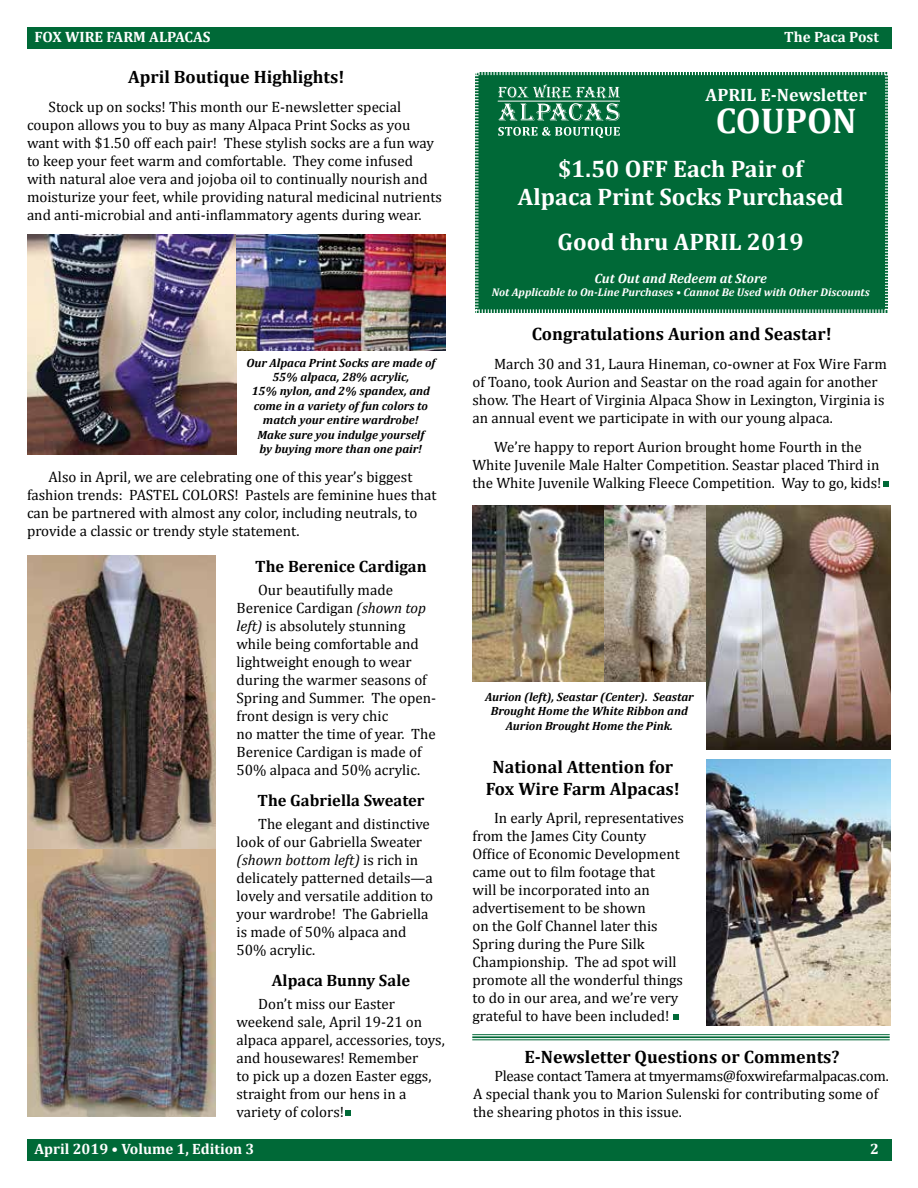
<style>
.page{position:relative;width:918px;height:1188px;background:#fff}
.page>*{position:absolute;margin:0;border:0;box-sizing:border-box;transform-origin:0 0}
.t1{font:700 36px "Cambria";color:#fff}
.t2{font:700 24px/28.8px "Cambria";color:#fff;text-align:center}
.t3{font:700 18px/21.6px "Cambria";color:#000;text-align:center}
.t4{font:700 18px "Cambria";color:#fff}
.t5{font:700 16.5px "Cambria";color:#000}
.t6{font:15px/18px "Cambria";color:#000}
.t7{font:700 15px "Cambria";color:#fff}
.t8{font:italic 700 13.5px "Cambria";color:#fff}
.t9{font:italic 700 12px/14.4px "Cambria";color:#000;text-align:center}
.t10{font:italic 700 11.25px "Cambria";color:#fff}
.s1{font-style:italic}
</style>
<div class="page">
<div style="left:27px;top:1140px;width:864px;height:21px;background:#006937"></div>
<div style="left:27px;top:27px;width:864px;height:21px;background:#006937"></div>
<div style="left:475px;top:72px;width:413px;height:241px;background:#006937"></div>
<svg style="left:498px;top:84px;width:122px;height:37px;background:#43906b"></svg>
<hr style="left:498px;top:101px;width:122px;height:1px;background:#fff">
<svg style="left:498px;top:127px;width:122px;height:11px"></svg>
<img style="left:472px;top:506px;width:235px;height:176px">
<svg style="left:346px;top:1110px;width:5px;height:5px"></svg>
<img style="left:27px;top:234px;width:210px;height:221px">
<img style="left:237px;top:235px;width:209px;height:116px">
<img style="left:27px;top:556px;width:189px;height:561px">
<img style="left:707px;top:505px;width:184px;height:244px">
<svg style="left:883px;top:481px;width:5px;height:5px"></svg>
<svg style="left:673px;top:1015px;width:5px;height:5px"></svg>
<img style="left:706px;top:759px;width:185px;height:266px">
<hr style="left:472px;top:1034px;width:418px;height:1px;background:#006937">
<hr style="left:472px;top:1036px;width:418px;height:2px;background:#006937">
<hr style="left:472px;top:1039px;width:418px;height:1px;background:#006937">
<p class="t7" style="left:35px;top:26px;width:177px">FOX WIRE FARM ALPACAS</p>
<p class="t7" style="left:784px;top:26px;width:96px">The Paca Post</p>
<p class="t3" style="left:128px;top:66px;width:218px">April Boutique Highlights!</p>
<p class="t6" style="left:27px;top:98px;width:417px;text-indent:22px">Stock up on socks! This month our E-newsletter special coupon allows you to buy as many Alpaca Print Socks as you want with $1.50 off each pair! These stylish socks are a fun way to keep your feet warm and comfortable. They come infused with natural aloe vera and jojoba oil to continually nourish and moisturize your feet, while providing natural medicinal nutrients and anti-microbial and anti-inflammatory agents during wear.</p>
<p class="t9" style="left:246px;top:355px;width:190px">Our Alpaca Print Socks are made of<br>55% alpaca, 28% acrylic,<br>15% nylon, and 2% spandex, and come in a variety of fun colors to match your entire wardrobe!<br>Make sure you indulge yourself<br>by buying more than one pair!</p>
<p class="t6" style="left:27px;top:468px;width:411px;text-indent:22px">Also in April, we are celebrating one of this year’s biggest fashion trends: PASTEL COLORS! Pastels are feminine hues that can be partnered with almost any color, including neutrals, to provide a classic or trendy style statement.</p>
<p class="t5" style="left:255px;top:554px;width:173px">The Berenice Cardigan</p>
<p class="t6" style="left:237px;top:581px;width:201px;text-indent:22px">Our beautifully made<br>Berenice Cardigan <span class="s1">(shown top left)</span> is absolutely stunning while being comfortable and lightweight enough to wear during the warmer seasons of<br>Spring and Summer. The open&shy;front design is very chic<br>no matter the time of year. The<br>Berenice Cardigan is made of<br>50% alpaca and 50% acrylic.</p>
<p class="t5" style="left:257px;top:788px;width:169px">The Gabriella Sweater</p>
<p class="t6" style="left:237px;top:815px;width:198px;text-indent:22px">The elegant and distinctive look of our Gabriella Sweater <span class="s1">(shown bottom left)</span> is rich in delicately patterned details—a lovely and versatile addition to your wardrobe! The Gabriella is made of 50% alpaca and<br>50% acrylic.</p>
<p class="t5" style="left:272px;top:968px;width:140px">Alpaca Bunny Sale</p>
<p class="t6" style="left:237px;top:995px;width:210px;text-indent:22px">Don’t miss our Easter weekend sale, April 19-21 on alpaca apparel, accessories, toys, and housewares! Remember<br>to pick up a dozen Easter eggs, straight from our hens in a variety of colors!</p>
<p class="t4" style="left:706px;top:82px;width:163px">APRIL E-Newsletter</p>
<h1 class="t1" style="left:716px;top:95px;width:142px">COUPON</h1>
<h2 class="t2" style="left:518px;top:153px;width:327px">$1.50 OFF Each Pair of<br>Alpaca Print Socks Purchased</h2>
<h2 class="t2" style="left:558px;top:227px;width:248px">Good thru APRIL 2019</h2>
<p class="t8" style="left:595px;top:269px;width:174px">Cut Out and Redeem at Store</p>
<p class="t10" style="left:492px;top:285px;width:380px">Not Applicable to On-Line Purchases • Cannot Be Used with Other Discounts</p>
<p class="t3" style="left:532px;top:323px;width:302px">Congratulations Aurion and Seastar!</p>
<p class="t6" style="left:472px;top:355px;width:416px;text-indent:22px">March 30 and 31, Laura Hineman, co-owner at Fox Wire Farm of Toano, took Aurion and Seastar on the road again for another show. The Heart of Virginia Alpaca Show in Lexington, Virginia is an annual event we participate in with our young alpaca.</p>
<p class="t6" style="left:472px;top:438px;width:411px;text-align:center">We’re happy to report Aurion brought home Fourth in the<br>White Juvenile Male Halter Competition. Seastar placed Third in the White Juvenile Walking Fleece Competition. Way to go, kids!</p>
<p class="t9" style="left:485px;top:689px;width:210px">Aurion (left), Seastar (Center). Seastar<br>Brought Home the White Ribbon and<br>Aurion Brought Home the Pink.</p>
<p class="t3" style="left:486px;top:755px;width:195px">National Attention for<br>Fox Wire Farm Alpacas!</p>
<p class="t6" style="left:472px;top:809px;width:213px;text-indent:22px">In early April, representatives from the James City County<br>Office of Economic Development came out to film footage that<br>will be incorporated into an advertisement to be shown<br>on the Golf Channel later this<br>Spring during the Pure Silk<br>Championship. The ad spot will promote all the wonderful things to do in our area, and we’re very grateful to have been included!</p>
<p class="t3" style="left:524px;top:1046px;width:317px">E-Newsletter Questions or Comments?</p>
<p class="t6" style="left:473px;top:1067px;width:417px;text-indent:22px">Please contact Tamera at tmyermams@foxwirefarmalpacas.com.<br>A special thank you to Marion Sulenski for contributing some of the shearing photos in this issue.</p>
<p class="t7" style="left:35px;top:1139px;width:222px">April 2019 • Volume 1, Edition 3</p>
<p class="t7" style="left:870px;top:1139px;width:10px">2</p>
</div>
